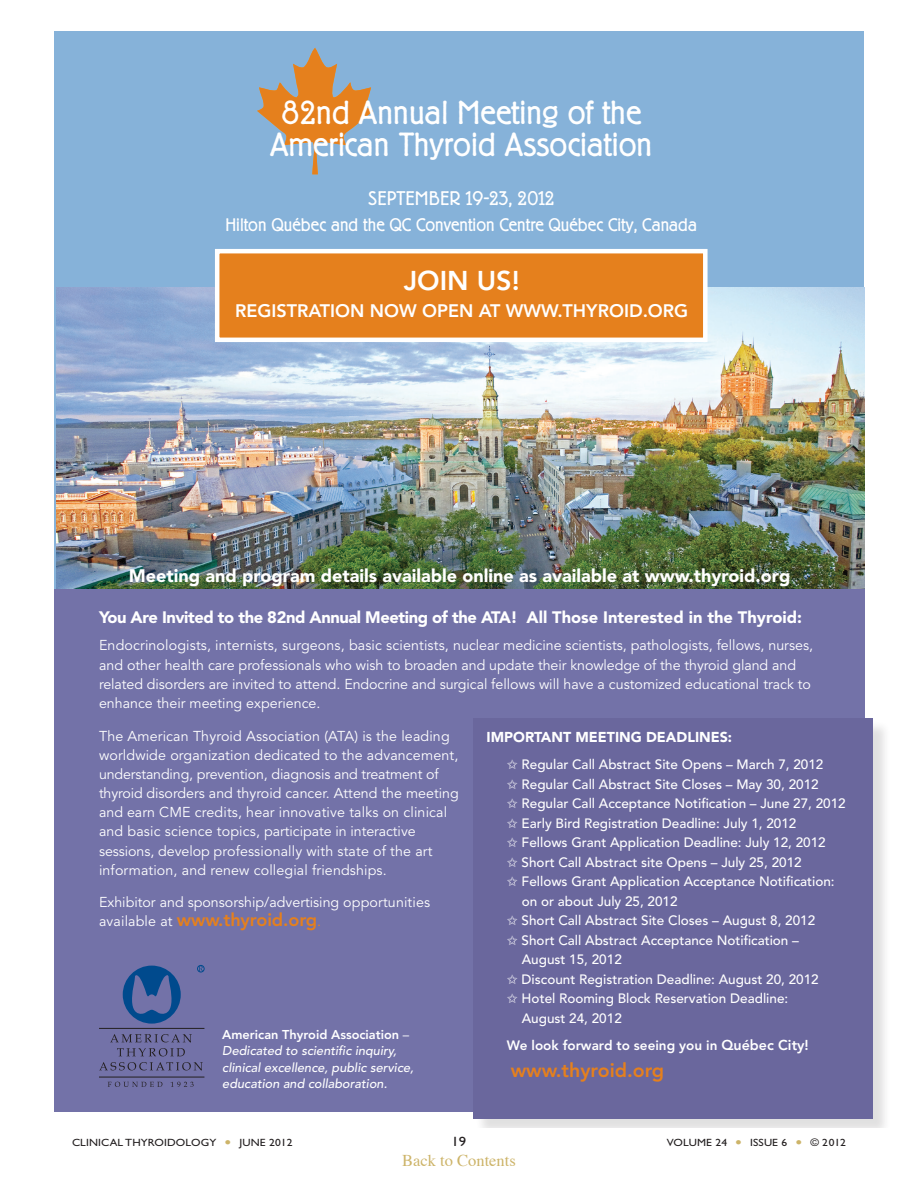
<style>
.page{position:relative;width:918px;height:1188px;background:#fff}
.page>*{position:absolute;margin:0;border:0;box-sizing:border-box;transform-origin:0 0}
.t1{font:300 33px/31.5px "Berliner Grotesk";color:#fff;text-align:center}
.t2{font:800 27px "Avenir";color:#fff}
.t3{font:300 19.5px "Berliner Grotesk";letter-spacing:.02em;color:#fff}
.t4{font:800 19.5px "Avenir";color:#e5801d}
.t5{font:900 18px "Avenir";color:#fff}
.t6{font:300 18px "Berliner Grotesk";color:#fff}
.t7{font:800 18px "Avenir";color:#fff}
.t8{font:800 18px "Avenir";letter-spacing:-.005em;color:#e5801d}
.t9{font:900 16.5px "Avenir";letter-spacing:-.025em;color:#fff}
.t10{font:16.5px "Times";color:#cdb469}
.t11{font:14.25px/19px "Avenir";color:#fff}
.t12{font:900 14.25px "Avenir";color:#fff}
.t13{font:500 13.5px "Avenir";color:#fff}
.t14{font:800 13.5px "Avenir";color:#fff}
.t15{font:13.5px "Gill Sans Std";color:#231f20;scale:1.1 1}
.t16{font:italic 500 12.75px/16.5px "Avenir";color:#fff}
.t17{font:10.5px "Gill Sans Std";letter-spacing:.01em;color:#231f20;scale:1.1 1}
.s1{font-weight:400;font-size:14.25px;color:#fff}
.s2{font-weight:400;font-size:14.25px}
.s3{font-size:14.25px}
.s4{font-weight:800;font-style:normal}
.s5{font-weight:400;font-style:normal}
.s6{color:#cdb469}
</style>
<div class="page">
<div style="left:54px;top:32px;width:810px;height:621px;background:#86b2d9"></div>
<img style="left:257px;top:48px;width:116px;height:126px">
<img style="left:56px;top:288px;width:809px;height:301px">
<div style="left:54px;top:589px;width:811px;height:523px;background:#7372a8"></div>
<svg style="left:123px;top:966px;width:58px;height:58px"></svg>
<hr style="left:99px;top:1077px;width:105px;height:1px;background:#231f20">
<hr style="left:99px;top:1028px;width:105px;height:1px;background:#231f20">
<svg style="left:110px;top:1034px;width:82px;height:8px"></svg>
<svg style="left:117px;top:1048px;width:68px;height:8px"></svg>
<svg style="left:100px;top:1062px;width:103px;height:8px"></svg>
<svg style="left:108px;top:1082px;width:54px;height:5px"></svg>
<svg style="left:171px;top:1082px;width:23px;height:5px"></svg>
<div style="left:197px;top:965px;width:7px;height:7px;border:1px solid #004a8d;border-radius:50%"></div>
<svg style="left:199px;top:966px;width:4px;height:5px"></svg>
<div style="left:475px;top:720px;width:417px;height:407px;background:#231f20;opacity:.14"></div>
<div style="left:473px;top:718px;width:400px;height:401px;background:#6a679d"></div>
<div style="left:217px;top:251px;width:488px;height:89px;background:#e5801d"></div>
<div style="left:215px;top:249px;width:493px;height:93px;border:4px solid #fff"></div>
<p class="t1" style="left:270px;top:98px;width:384px">82nd Annual Meeting of the<br>American Thyroid Association</p>
<p class="t3" style="left:368px;top:187px;width:188px">SEPTEMBER 19-23, 2012</p>
<p class="t6" style="left:225px;top:214px;width:473px">Hilton Québec and the QC Convention Centre Québec City, Canada</p>
<p class="t2" style="left:404px;top:264px;width:117px">JOIN US!</p>
<p class="t7" style="left:235px;top:300px;width:455px">REGISTRATION NOW OPEN AT WWW.THYROID.ORG</p>
<p class="t5" style="left:129px;top:565px;width:663px">Meeting and program details available online as available at www.thyroid.org</p>
<p class="t9" style="left:99px;top:608px;width:705px">You Are Invited to the 82nd Annual Meeting of the ATA! All Those Interested in the Thyroid:</p>
<p class="t11" style="left:99px;top:636px;width:716px">Endocrinologists, internists, surgeons, basic scientists, nuclear medicine scientists, pathologists, fellows, nurses, and other health care professionals who wish to broaden and update their knowledge of the thyroid gland and related disorders are invited to attend. Endocrine and surgical fellows will have a customized educational track to enhance their meeting experience.</p>
<p class="t11" style="left:99px;top:727px;width:361px">The American Thyroid Association (ATA) is the leading worldwide organization dedicated to the advancement, understanding, prevention, diagnosis and treatment of thyroid disorders and thyroid cancer. Attend the meeting and earn CME credits, hear innovative talks on clinical and basic science topics, participate in interactive sessions, develop professionally with state of the art information, and renew collegial friendships.</p>
<p class="t11" style="left:99px;top:893px;width:333px">Exhibitor and sponsorship/advertising opportunities</p>
<p class="t8" style="left:99px;top:910px;width:224px"><span class="s1">available at</span> www.thyroid.org<span class="s2">.</span></p>
<p class="t12" style="left:487px;top:729px;width:247px">IMPORTANT MEETING DEADLINES:</p>
<p class="t13" style="left:507px;top:757px;width:318px">✩ Regular Call Abstract Site Opens – March 7, 2012</p>
<p class="t13" style="left:507px;top:776px;width:313px">✩ Regular Call Abstract Site Closes – May 30, 2012</p>
<p class="t13" style="left:507px;top:796px;width:341px">✩ Regular Call Acceptance Notification – June 27, 2012</p>
<p class="t13" style="left:507px;top:815px;width:291px">✩ Early Bird Registration Deadline: July 1, 2012</p>
<p class="t13" style="left:507px;top:835px;width:320px">✩ Fellows Grant Application Deadline: July 12, 2012</p>
<p class="t13" style="left:507px;top:854px;width:296px">✩ Short Call Abstract site Opens – July 25, 2012</p>
<p class="t13" style="left:507px;top:874px;width:329px">✩ Fellows Grant Application Acceptance Notification:</p>
<p class="t13" style="left:522px;top:893px;width:157px">on or about July 25, 2012</p>
<p class="t13" style="left:507px;top:913px;width:310px">✩ Short Call Abstract Site Closes – August 8, 2012</p>
<p class="t13" style="left:507px;top:932px;width:294px">✩ Short Call Abstract Acceptance Notification –</p>
<p class="t13" style="left:522px;top:952px;width:102px">August 15, 2012</p>
<p class="t13" style="left:507px;top:971px;width:313px">✩ Discount Registration Deadline: August 20, 2012</p>
<p class="t13" style="left:507px;top:991px;width:283px">✩ Hotel Rooming Block Reservation Deadline:</p>
<p class="t13" style="left:522px;top:1010px;width:102px">August 24, 2012</p>
<p class="t14" style="left:507px;top:1037px;width:304px">We look forward to seeing you in <span class="s3">Québec City!</span></p>
<p class="t4" style="left:511px;top:1058px;width:155px">www.thyroid.org</p>
<p class="t16" style="left:222px;top:1026px;width:193px"><span class="s4">American Thyroid Association</span> <span class="s5">– </span>Dedicated to scientific inquiry, clinical excellence, public service, education and collaboration.</p>
<p class="t17" style="left:72px;top:1137px;width:202px">CLINICAL THYROIDOLOGY <span class="s6">●</span> JUNE 2012</p>
<p class="t15" style="left:451px;top:1134px;width:15px">19</p>
<p class="t17" style="left:667px;top:1137px;width:164px">VOLUME 24 <span class="s6">●</span> ISSUE 6 <span class="s6">●</span> © 2012</p>
<p class="t10" style="left:402px;top:1145px;width:115px">Back to Contents</p>
</div>
